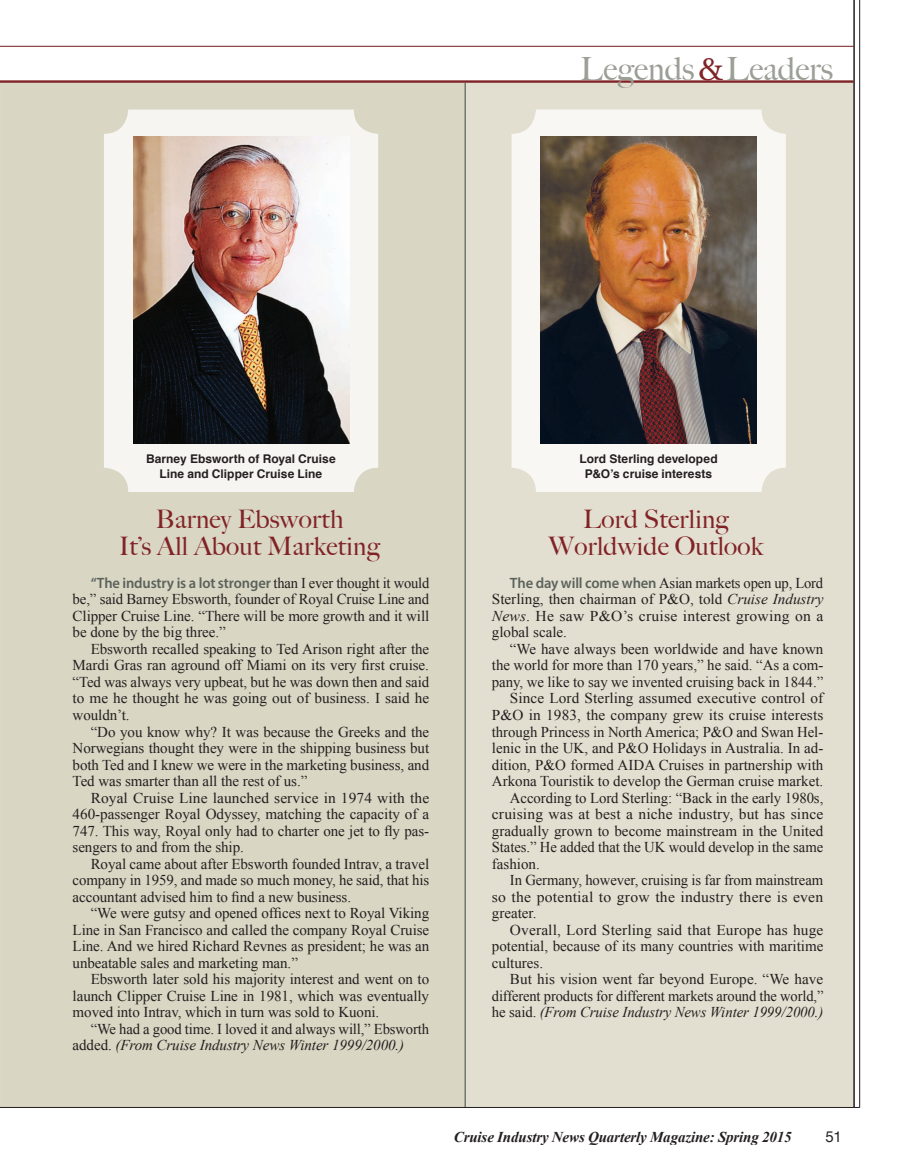
<style>
.page{position:relative;width:905px;height:1175px;background:#fff}
.page>*{position:absolute;margin:0;border:0;box-sizing:border-box;transform-origin:0 0}
.t1{font:500 31.95px "Big Caslon";color:#9c9f96}
.t2{font:500 25.5px/27px "Big Caslon";letter-spacing:.01em;color:#812326;text-align:center}
.t3{font:15px/16.5px "Times New Roman";color:#231f20;text-align:justify}
.t4{font:600 15px "Myriad Pro";letter-spacing:-.01em;color:#5b625c}
.t5{font:italic 15px "Times New Roman";letter-spacing:-.005em;color:#231f20}
.t6{font:italic 700 15px "Times New Roman";letter-spacing:-.01em;color:#231f20}
.t7{font:15px "Times New Roman";color:#231f20;scale:1.04 1}
.t8{font:15px "Helvetica Neue";color:#231f20}
.t9{font:700 12px/14.1px "Helvetica";letter-spacing:.005em;color:#231f20;text-align:center}
.s1{font-family:"Bookman Std";font-weight:300;font-size:31.5px;color:#812326}
.s2{font-family:"Times New Roman";font-weight:400;color:#231f20}
.s3{font-style:italic}
.s4{font-family:"Myriad Pro";font-weight:600;color:#5b625c}
.s5{font-style:normal}
</style>
<div class="page">
<div style="left:0;top:81px;width:852px;height:1026px;background:#d9d6c3"></div>
<div style="left:104px;top:110px;width:274px;height:382px;background:#f6f5f1;border-radius:24px"></div>
<img style="left:133px;top:136px;width:216px;height:307px">
<hr style="left:464px;top:83px;width:2px;height:1024px;background:#5b625c">
<hr style="left:0;top:46px;width:853px;height:1px;background:#812326">
<div style="left:465px;top:81px;width:388px;height:1026px;background:#e3dfd0"></div>
<div style="left:511px;top:110px;width:274px;height:382px;background:#f8f7f4;border-radius:24px"></div>
<img style="left:541px;top:136px;width:215px;height:307px">
<hr style="left:0;top:80px;width:853px;height:3px;background:#812326">
<hr style="left:853px;top:0;width:1px;height:1107px;background:#231f20">
<hr style="left:859px;top:0;width:1px;height:1107px;background:#231f20">
<hr style="left:0;top:1107px;width:859px;height:1px;background:#231f20">
<h1 class="t1" style="left:580px;top:51px;width:254px">Legends<span class="s1">&amp;</span>Leaders</h1>
<p class="t9" style="left:146px;top:452px;width:191px">Barney Ebsworth of Royal Cruise<br>Line and Clipper Cruise Line</p>
<h2 class="t2" style="left:119px;top:505px;width:262px">Barney Ebsworth<br>It’s All About Marketing</h2>
<p class="t4" style="left:91px;top:573px;width:340px">“The industry is a lot stronger <span class="s2">than I ever thought it would</span></p>
<p class="t3" style="left:73px;top:591px;width:358px">be,” said Barney Ebsworth, founder of Royal Cruise Line and Clipper Cruise Line. “There will be more growth and it will be done by the big three.”</p>
<p class="t3" style="left:73px;top:640px;width:358px;text-indent:18px">Ebsworth recalled speaking to Ted Arison right after the Mardi Gras ran aground off Miami on its very first cruise. “Ted was always very upbeat, but he was down then and said to me he thought he was going out of business. I said he wouldn’t.</p>
<p class="t3" style="left:73px;top:723px;width:358px;text-indent:18px">“Do you know why? It was because the Greeks and the Norwegians thought they were in the shipping business but both Ted and I knew we were in the marketing business, and Ted was smarter than all the rest of us.”</p>
<p class="t3" style="left:73px;top:789px;width:358px;text-indent:18px">Royal Cruise Line launched service in 1974 with the 460-passenger Royal Odyssey, matching the capacity of a 747. This way, Royal only had to charter one jet to fly pas&shy;sengers to and from the ship.</p>
<p class="t3" style="left:73px;top:855px;width:358px;text-indent:18px">Royal came about after Ebsworth founded Intrav, a travel company in 1959, and made so much money, he said, that his accountant advised him to find a new business.</p>
<p class="t3" style="left:73px;top:904px;width:358px;text-indent:18px">“We were gutsy and opened offices next to Royal Viking Line in San Francisco and called the company Royal Cruise Line. And we hired Richard Revnes as president; he was an unbeatable sales and marketing man.”</p>
<p class="t3" style="left:73px;top:970px;width:358px;text-indent:18px">Ebsworth later sold his majority interest and went on to launch Clipper Cruise Line in 1981, which was eventually moved into Intrav, which in turn was sold to Kuoni.</p>
<p class="t3" style="left:73px;top:1020px;width:358px;text-indent:18px">“We had a good time. I loved it and always will,” Ebsworth added. <span class="s3">(From Cruise Industry News Winter 1999/2000.)</span></p>
<p class="t9" style="left:579px;top:452px;width:140px">Lord Sterling developed<br>P&amp;O’s cruise interests</p>
<h2 class="t2" style="left:549px;top:506px;width:216px">Lord Sterling<br>Worldwide Outlook</h2>
<p class="t3" style="left:492px;top:574px;width:333px;text-indent:18px"><span class="s4">The day will come when</span> Asian markets open up, Lord Sterling, then chairman of P&amp;O, told <span class="s3">Cruise Industry News</span>. He saw P&amp;O’s cruise interest growing on a global scale.</p>
<p class="t3" style="left:510px;top:640px;width:315px">“We have always been worldwide and have known</p>
<p class="t3" style="left:492px;top:657px;width:333px">the world for more than 170 years,” he said. “As a com-</p>
<p class="t3" style="left:492px;top:673px;width:333px">pany, we like to say we invented cruising back in 1844.”</p>
<p class="t3" style="left:510px;top:690px;width:315px">Since Lord Sterling assumed executive control of</p>
<p class="t3" style="left:492px;top:706px;width:333px">P&amp;O in 1983, the company grew its cruise interests</p>
<p class="t3" style="left:492px;top:723px;width:333px">through Princess in North America; P&amp;O and Swan Hel-</p>
<p class="t3" style="left:492px;top:739px;width:333px">lenic in the UK, and P&amp;O Holidays in Australia. In ad-</p>
<p class="t3" style="left:492px;top:756px;width:333px">dition, P&amp;O formed AIDA Cruises in partnership with</p>
<p class="t3" style="left:492px;top:772px;width:333px">Arkona Touristik to develop the German cruise market.</p>
<p class="t3" style="left:510px;top:789px;width:315px">According to Lord Sterling: “Back in the early 1980s,</p>
<p class="t3" style="left:492px;top:805px;width:333px">cruising was at best a niche industry, but has since</p>
<p class="t3" style="left:492px;top:822px;width:333px">gradually grown to become mainstream in the United</p>
<p class="t3" style="left:492px;top:838px;width:333px">States.” He added that the UK would develop in the same</p>
<p class="t3" style="left:492px;top:855px;width:49px">fashion.</p>
<p class="t3" style="left:510px;top:871px;width:315px">In Germany, however, cruising is far from mainstream</p>
<p class="t7" style="left:492px;top:886px;width:320px">so the potential to grow the industry there is even</p>
<p class="t3" style="left:492px;top:904px;width:46px">greater.</p>
<p class="t3" style="left:510px;top:921px;width:315px">Overall, Lord Sterling said that Europe has huge</p>
<p class="t3" style="left:492px;top:937px;width:333px">potential, because of its many countries with maritime</p>
<p class="t3" style="left:492px;top:954px;width:53px">cultures.</p>
<p class="t3" style="left:510px;top:970px;width:315px">But his vision went far beyond Europe. “We have</p>
<p class="t3" style="left:492px;top:987px;width:333px">different products for different markets around the world,”</p>
<p class="t5" style="left:492px;top:1001px;width:333px"><span class="s5">he said.</span> (From Cruise Industry News Winter 1999/2000.)</p>
<p class="t6" style="left:454px;top:1126px;width:339px">Cruise Industry News Quarterly Magazine: Spring 2015</p>
<p class="t8" style="left:825px;top:1125px;width:18px">51</p>
</div>
